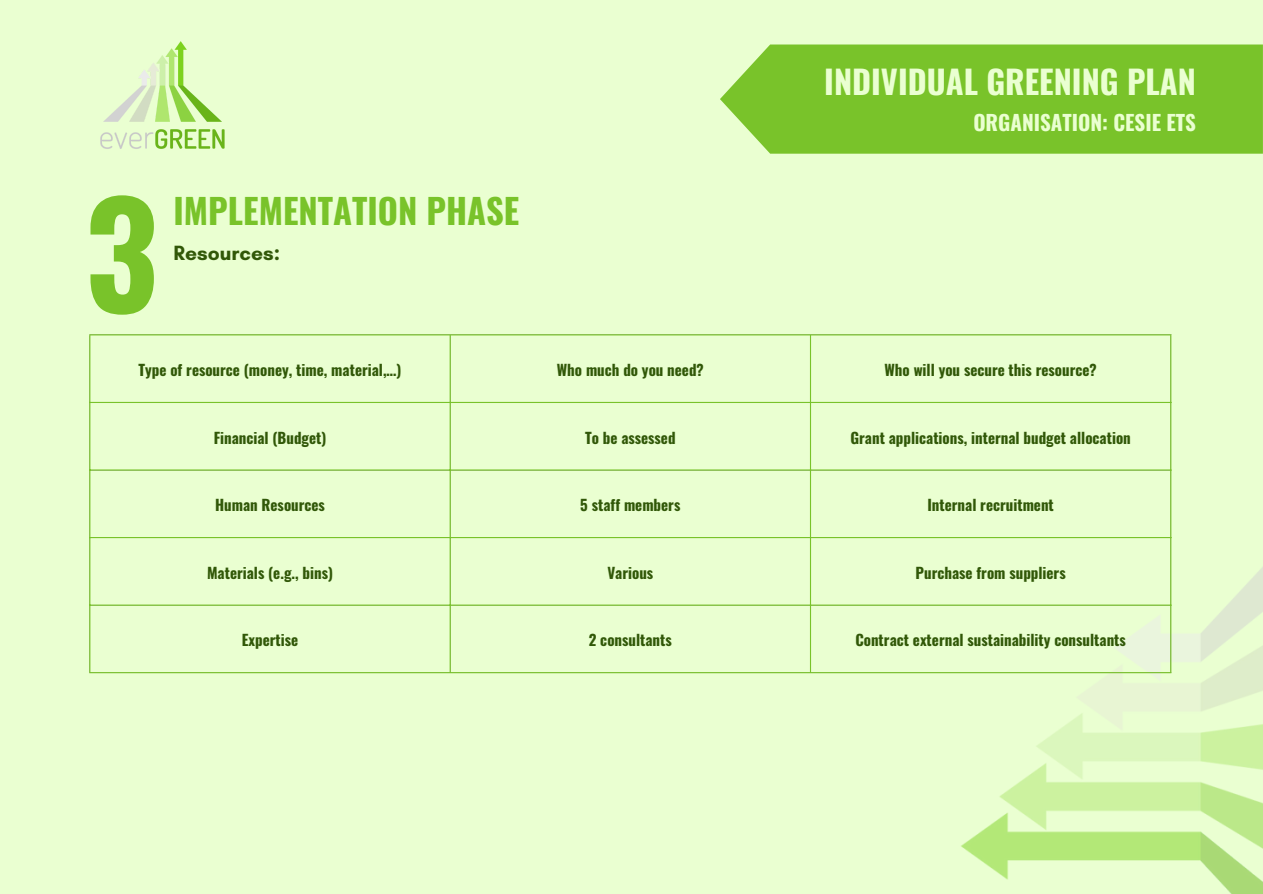
<style>
.page{position:relative;width:1263px;height:894px;background:#fff}
.page>*{position:absolute;margin:0;border:0;box-sizing:border-box;transform-origin:0 0}
.t1{font:700 142.5px "Oswald";color:#79c32a}
.t2{font:700 34.5px "Oswald";color:#79c32a}
.t3{font:700 32.4px "Oswald";color:#eaffd1}
.t4{font:700 21px "Oswald";color:#eaffd1}
.t5{font:700 21px "Glacial Indifference";color:#315808}
.t6{font:700 15px "Oswald";color:#315808}
</style>
<div class="page">
<div style="left:0;top:0;width:1263px;height:893px;background:#eaffd1"></div>
<img style="left:100px;top:41px;width:125px;height:108px">
<img style="left:944px;top:446px;width:319px;height:447px">
<hr style="left:89px;top:335px;width:1px;height:337px;background:#79c32a">
<hr style="left:450px;top:335px;width:1px;height:337px;background:#79c32a">
<hr style="left:810px;top:335px;width:1px;height:337px;background:#79c32a">
<hr style="left:1170px;top:335px;width:1px;height:337px;background:#79c32a">
<hr style="left:89px;top:334px;width:1082px;height:1px;background:#79c32a">
<hr style="left:89px;top:402px;width:1082px;height:1px;background:#79c32a">
<hr style="left:89px;top:469px;width:1082px;height:1px;background:#79c32a">
<hr style="left:89px;top:537px;width:1082px;height:1px;background:#79c32a">
<hr style="left:89px;top:604px;width:1082px;height:1px;background:#79c32a">
<hr style="left:89px;top:672px;width:1082px;height:1px;background:#79c32a">
<div style="left:720px;top:44px;width:543px;height:110px;background:#79c32a"></div>
<p class="t1" style="left:85px;top:142px;width:75px">3</p>
<p class="t2" style="left:174px;top:184px;width:347px">IMPLEMENTATION PHASE</p>
<h3 class="t5" style="left:174px;top:240px;width:108px">Resources:</h3>
<p class="t3" style="left:824px;top:56px;width:373px">INDIVIDUAL GREENING PLAN</p>
<p class="t4" style="left:973px;top:106px;width:224px">ORGANISATION: CESIE ETS</p>
<h1 class="t6" style="left:139px;top:358px;width:264px">Type of resource (money, time, material,…)</h1>
<h2 class="t6" style="left:557px;top:358px;width:148px">Who much do you need?</h2>
<p class="t6" style="left:884px;top:358px;width:214px">Who will you secure this resource?</p>
<h1 class="t6" style="left:214px;top:425px;width:114px">Financial (Budget)</h1>
<p class="t6" style="left:585px;top:425px;width:92px">To be assessed</p>
<p class="t6" style="left:850px;top:425px;width:282px">Grant applications, internal budget allocation</p>
<p class="t6" style="left:215px;top:493px;width:111px">Human Resources</p>
<p class="t6" style="left:580px;top:493px;width:102px">5 staff members</p>
<p class="t6" style="left:927px;top:493px;width:128px">Internal recruitment</p>
<p class="t6" style="left:207px;top:560px;width:127px">Materials (e.g., bins)</p>
<p class="t6" style="left:607px;top:560px;width:47px">Various</p>
<p class="t6" style="left:916px;top:560px;width:152px">Purchase from suppliers</p>
<p class="t6" style="left:242px;top:628px;width:58px">Expertise</p>
<p class="t6" style="left:589px;top:628px;width:85px">2 consultants</p>
<p class="t6" style="left:855px;top:628px;width:272px">Contract external sustainability consultants</p>
</div>
